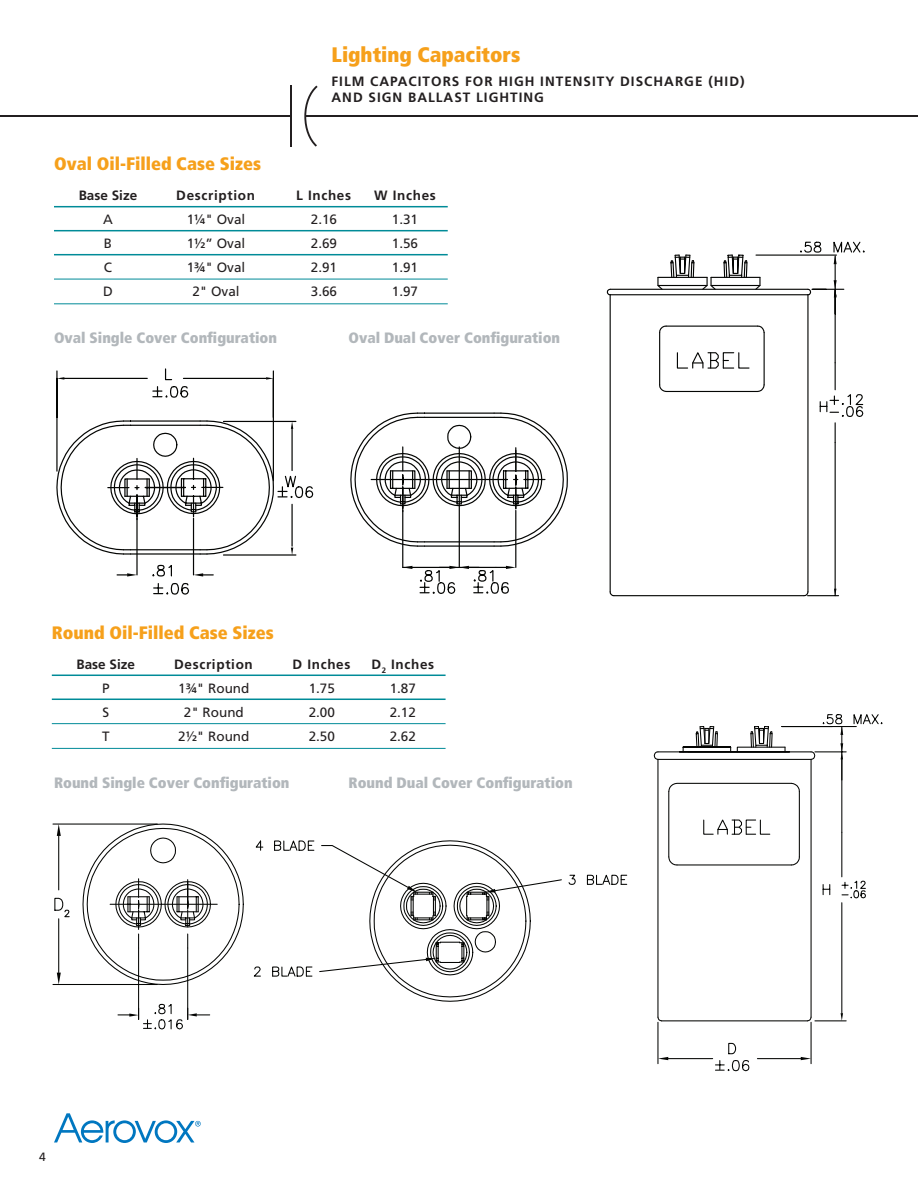
<style>
.page{position:relative;width:918px;height:1188px;background:#fff}
.page>*{position:absolute;margin:0;border:0;box-sizing:border-box;transform-origin:0 0}
.t1{font:900 condensed 21px "Frutiger";color:#f6a01b}
.t2{font:900 condensed 18px "Frutiger";color:#f6a01b}
.t3{font:900 condensed 15px "Frutiger";color:#b2b7bb}
.t4{font:700 13.5px/16.2px "Frutiger";letter-spacing:.075em;color:#231f20}
.t5{font:13.5px "Frutiger";color:#231f20}
.t6{font:12px "Frutiger";color:#231f20}
</style>
<div class="page">
<hr style="left:54px;top:206px;width:394px;height:1px;background:#008b98">
<hr style="left:54px;top:230px;width:394px;height:1px;background:#008b98">
<hr style="left:54px;top:254px;width:394px;height:1px;background:#008b98">
<hr style="left:54px;top:279px;width:394px;height:1px;background:#008b98">
<hr style="left:54px;top:303px;width:394px;height:1px;background:#008b98">
<hr style="left:52px;top:675px;width:394px;height:1px;background:#008b98">
<hr style="left:52px;top:699px;width:394px;height:1px;background:#008b98">
<hr style="left:52px;top:723px;width:394px;height:1px;background:#008b98">
<hr style="left:52px;top:748px;width:394px;height:1px;background:#008b98">
<hr style="left:0;top:115px;width:291px;height:2px;background:#231f20">
<hr style="left:290px;top:86px;width:2px;height:61px;background:#231f20">
<svg style="left:304px;top:85px;width:14px;height:62px"></svg>
<hr style="left:305px;top:115px;width:613px;height:2px;background:#231f20">
<svg style="left:54px;top:1113px;width:147px;height:30px"></svg>
<hr style="left:193px;top:518px;width:1px;height:57px;background:#040503">
<hr style="left:136px;top:518px;width:2px;height:57px;background:#040503">
<hr style="left:245px;top:799px;width:75px;height:1px;background:#040503">
<svg style="left:117px;top:573px;width:20px;height:4px"></svg>
<hr style="left:223px;top:554px;width:73px;height:2px;background:#040503">
<svg style="left:152px;top:563px;width:61px;height:32px"></svg>
<hr style="left:273px;top:371px;width:1px;height:46px;background:#040503">
<hr style="left:273px;top:378px;width:1px;height:103px;background:#040503">
<hr style="left:56px;top:371px;width:2px;height:46px;background:#040503">
<hr style="left:56px;top:378px;width:2px;height:93px;background:#040503">
<hr style="left:64px;top:378px;width:83px;height:1px;background:#040503">
<svg style="left:57px;top:377px;width:7px;height:3px"></svg>
<hr style="left:183px;top:378px;width:83px;height:1px;background:#040503">
<svg style="left:153px;top:368px;width:36px;height:30px"></svg>
<svg style="left:266px;top:377px;width:7px;height:3px"></svg>
<svg style="left:56px;top:420px;width:258px;height:135px"></svg>
<hr style="left:615px;top:501px;width:1px;height:62px;background:#040503">
<hr style="left:515px;top:510px;width:1px;height:57px;background:#040503">
<hr style="left:402px;top:510px;width:1px;height:57px;background:#040503">
<hr style="left:403px;top:567px;width:93px;height:1px;background:#040503">
<svg style="left:403px;top:566px;width:9px;height:3px"></svg>
<svg style="left:419px;top:566px;width:97px;height:28px"></svg>
<hr style="left:327px;top:363px;width:1px;height:47px;background:#040503">
<hr style="left:327px;top:370px;width:1px;height:93px;background:#040503">
<hr style="left:615px;top:406px;width:1px;height:62px;background:#040503">
<svg style="left:327px;top:412px;width:241px;height:135px"></svg>
<hr style="left:459px;top:447px;width:1px;height:120px;background:#040503">
<hr style="left:807px;top:295px;width:2px;height:297px;background:#040503">
<hr style="left:764px;top:333px;width:1px;height:52px;background:#040503">
<hr style="left:659px;top:333px;width:1px;height:52px;background:#040503">
<hr style="left:610px;top:295px;width:1px;height:297px;background:#040503">
<hr style="left:666px;top:391px;width:92px;height:1px;background:#040503">
<hr style="left:614px;top:595px;width:190px;height:1px;background:#040503">
<svg style="left:609px;top:591px;width:6px;height:6px"></svg>
<svg style="left:659px;top:384px;width:8px;height:8px"></svg>
<hr style="left:835px;top:442px;width:1px;height:154px;background:#040503">
<hr style="left:808px;top:595px;width:31px;height:1px;background:#040503">
<svg style="left:803px;top:591px;width:6px;height:6px"></svg>
<svg style="left:756px;top:384px;width:9px;height:9px"></svg>
<svg style="left:820px;top:363px;width:44px;height:79px"></svg>
<hr style="left:666px;top:326px;width:92px;height:1px;background:#040503">
<svg style="left:676px;top:352px;width:74px;height:17px"></svg>
<hr style="left:610px;top:289px;width:198px;height:1px;background:#040503">
<hr style="left:610px;top:294px;width:198px;height:1px;background:#040503">
<svg style="left:659px;top:325px;width:8px;height:9px"></svg>
<svg style="left:606px;top:288px;width:6px;height:8px"></svg>
<hr style="left:835px;top:289px;width:1px;height:74px;background:#040503">
<svg style="left:756px;top:325px;width:9px;height:9px"></svg>
<svg style="left:655px;top:241px;width:210px;height:56px"></svg>
<hr style="left:21px;top:799px;width:1px;height:40px;background:#040503">
<svg style="left:586px;top:874px;width:41px;height:11px"></svg>
<svg style="left:21px;top:823px;width:555px;height:207px"></svg>
<hr style="left:657px;top:1022px;width:1px;height:42px;background:#040503">
<hr style="left:811px;top:1022px;width:1px;height:42px;background:#040503">
<hr style="left:757px;top:1058px;width:44px;height:1px;background:#040503">
<svg style="left:715px;top:1042px;width:35px;height:29px"></svg>
<hr style="left:668px;top:1058px;width:45px;height:1px;background:#040503">
<svg style="left:658px;top:1057px;width:10px;height:3px"></svg>
<svg style="left:801px;top:1057px;width:10px;height:3px"></svg>
<hr style="left:841px;top:759px;width:1px;height:73px;background:#040503">
<hr style="left:668px;top:792px;width:1px;height:65px;background:#040503">
<svg style="left:703px;top:819px;width:68px;height:16px"></svg>
<hr style="left:799px;top:792px;width:1px;height:65px;background:#040503">
<hr style="left:657px;top:759px;width:1px;height:258px;background:#040503">
<hr style="left:811px;top:759px;width:1px;height:258px;background:#040503">
<svg style="left:790px;top:856px;width:10px;height:10px"></svg>
<hr style="left:662px;top:1020px;width:145px;height:1px;background:#040503">
<svg style="left:657px;top:1016px;width:6px;height:6px"></svg>
<hr style="left:677px;top:864px;width:114px;height:1px;background:#040503">
<svg style="left:668px;top:856px;width:10px;height:10px"></svg>
<hr style="left:841px;top:903px;width:1px;height:110px;background:#040503">
<svg style="left:841px;top:1013px;width:2px;height:7px"></svg>
<hr style="left:815px;top:1020px;width:31px;height:1px;background:#040503">
<svg style="left:806px;top:1016px;width:6px;height:6px"></svg>
<svg style="left:823px;top:885px;width:7px;height:10px"></svg>
<svg style="left:842px;top:880px;width:24px;height:19px"></svg>
<hr style="left:841px;top:832px;width:1px;height:45px;background:#040503">
<hr style="left:782px;top:726px;width:74px;height:1px;background:#040503">
<hr style="left:658px;top:751px;width:153px;height:1px;background:#040503">
<hr style="left:658px;top:759px;width:153px;height:1px;background:#040503">
<svg style="left:668px;top:782px;width:132px;height:11px"></svg>
<svg style="left:853px;top:714px;width:30px;height:13px"></svg>
<hr style="left:841px;top:727px;width:1px;height:53px;background:#040503">
<hr style="left:815px;top:751px;width:31px;height:1px;background:#040503">
<svg style="left:810px;top:751px;width:6px;height:10px"></svg>
<svg style="left:840px;top:743px;width:3px;height:16px"></svg>
<svg style="left:822px;top:714px;width:21px;height:21px"></svg>
<svg style="left:653px;top:726px;width:133px;height:35px"></svg>
<h1 class="t1" style="left:332px;top:42px;width:190px">Lighting Capacitors</h1>
<p class="t4" style="left:331px;top:73px;width:415px">Film Capacitors for High Intensity Discharge (HID) and Sign Ballast Lighting</p>
<h2 class="t2" style="left:54px;top:153px;width:208px">Oval Oil-Filled Case Sizes</h2>
<p class="t4" style="left:79px;top:187px;width:60px">Base Size</p>
<p class="t4" style="left:176px;top:187px;width:106px">Description L</p>
<p class="t4" style="left:308px;top:187px;width:45px">Inches</p>
<p class="t4" style="left:374px;top:187px;width:63px">W Inches</p>
<p class="t5" style="left:103px;top:211px;width:11px">A</p>
<p class="t5" style="left:187px;top:211px;width:60px">1¼" Oval</p>
<p class="t5" style="left:311px;top:211px;width:28px">2.16</p>
<p class="t5" style="left:392px;top:211px;width:28px">1.31</p>
<p class="t5" style="left:104px;top:235px;width:10px">B</p>
<p class="t5" style="left:187px;top:235px;width:60px">1½” Oval</p>
<p class="t5" style="left:311px;top:235px;width:28px">2.69</p>
<p class="t5" style="left:392px;top:235px;width:28px">1.56</p>
<p class="t5" style="left:104px;top:259px;width:10px">C</p>
<p class="t5" style="left:187px;top:259px;width:60px">1¾" Oval</p>
<p class="t5" style="left:311px;top:259px;width:28px">2.91</p>
<p class="t5" style="left:392px;top:259px;width:28px">1.91</p>
<p class="t5" style="left:103px;top:283px;width:11px">D</p>
<p class="t5" style="left:192px;top:283px;width:49px">2" Oval</p>
<p class="t5" style="left:311px;top:283px;width:28px">3.66</p>
<p class="t5" style="left:392px;top:283px;width:28px">1.97</p>
<p class="t3" style="left:54px;top:329px;width:225px">Oval Single Cover Configuration</p>
<p class="t3" style="left:349px;top:329px;width:213px">Oval Dual Cover Configuration</p>
<h2 class="t2" style="left:52px;top:621px;width:223px">Round Oil-Filled Case Sizes</h2>
<p class="t4" style="left:77px;top:656px;width:60px">Base Size</p>
<p class="t4" style="left:174px;top:656px;width:80px">Description</p>
<p class="t4" style="left:293px;top:656px;width:59px">D Inches</p>
<p class="t4" style="left:371px;top:656px;width:64px">D<sub>2</sub> Inches</p>
<p class="t5" style="left:102px;top:680px;width:9px">P</p>
<p class="t5" style="left:178px;top:680px;width:73px">1¾" Round</p>
<p class="t5" style="left:309px;top:680px;width:28px">1.75</p>
<p class="t5" style="left:390px;top:680px;width:28px">1.87</p>
<p class="t5" style="left:102px;top:704px;width:8px">S</p>
<p class="t5" style="left:184px;top:704px;width:62px">2" Round</p>
<p class="t5" style="left:309px;top:704px;width:28px">2.00</p>
<p class="t5" style="left:390px;top:704px;width:28px">2.12</p>
<p class="t5" style="left:102px;top:728px;width:9px">T</p>
<p class="t5" style="left:178px;top:728px;width:73px">2½" Round</p>
<p class="t5" style="left:309px;top:728px;width:28px">2.50</p>
<p class="t5" style="left:390px;top:728px;width:28px">2.62</p>
<p class="t3" style="left:54px;top:774px;width:237px">Round Single Cover Configuration</p>
<p class="t3" style="left:349px;top:774px;width:226px">Round Dual Cover Configuration</p>
<p class="t6" style="left:39px;top:1149px;width:8px">4</p>
</div>
